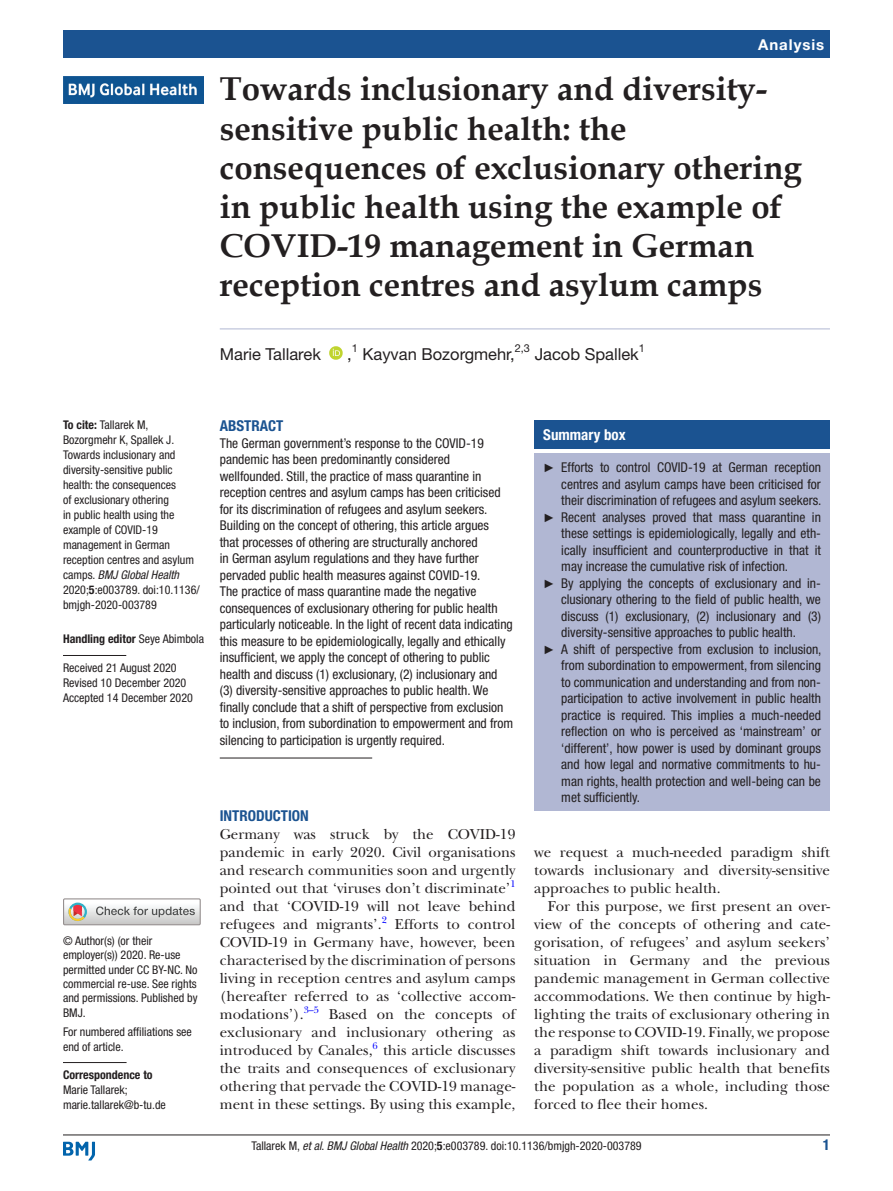
<style>
.page{position:relative;width:893px;height:1191px;background:#fff}
.page>*{position:absolute;margin:0;border:0;box-sizing:border-box;transform-origin:0 0}
.t1{font:700 33px/39px "Book Antiqua";color:#231f20}
.t2{font:16.5px "Helvetica Neue LT Std";color:#231f20}
.t3{font:15px/18px "New Baskerville";color:#231f20;text-align:justify}
.t4{font:700 condensed 15px "Helvetica Neue LT Std";color:#1b5391}
.t5{font:700 condensed 15px "Helvetica Neue LT Std";color:#fff}
.t6{font:700 15px "Helvetica Neue LT Std";letter-spacing:.065em;color:#fff}
.t7{font:condensed 13.5px/16.5px "Helvetica Neue LT Std";color:#231f20}
.t8{font:condensed 12px/15px "Helvetica Neue LT Std";color:#231f20}
.t9{font:700 condensed 12px "Helvetica Neue LT Std";color:#231f20}
.t10{font:10.95px "Helvetica Neue LT Std";color:#231f20}
.t11{font:9.9px "New Baskerville";color:#00f}
.s1{font-weight:700}
.s2{font-style:italic}
.s3{font-weight:400}
.s4{font-family:"Arial";font-stretch:normal;font-size:12px}
</style>
<div class="page">
<hr style="left:63px;top:1134px;width:767px;height:1px;background:#231f20">
<svg style="left:63px;top:1141px;width:32px;height:19px"></svg>
<div style="left:63px;top:898px;width:138px;height:27px;border:1px solid #969090"></div>
<svg style="left:64px;top:899px;width:136px;height:25px"></svg>
<hr style="left:220px;top:328px;width:610px;height:1px;background:#b1b7d3">
<svg style="left:329px;top:346px;width:14px;height:14px"></svg>
<div style="left:63px;top:31px;width:767px;height:27px;background:#1b5391"></div>
<hr style="left:63px;top:655px;width:63px;height:1px;background:#231f20">
<hr style="left:63px;top:1062px;width:64px;height:1px;background:#231f20">
<img style="left:63px;top:77px;width:141px;height:27px">
<hr style="left:220px;top:757px;width:152px;height:1px;background:#231f20">
<div style="left:534px;top:420px;width:296px;height:29px;background:#1b5391"></div>
<div style="left:534px;top:453px;width:296px;height:358px;background:#b1b7d3"></div>
<p class="t6" style="left:758px;top:35px;width:68px">Analysis</p>
<h1 class="t1" style="left:220px;top:70px;width:584px">Towards inclusionary and diversity&shy;sensitive public health: the consequences of exclusionary othering in public health using the example of COVID-19 management in German reception centres and asylum camps</h1>
<p class="t2" style="left:220px;top:344px;width:103px">Marie Tallarek</p>
<p class="t10" style="left:352px;top:342px;width:8px">1</p>
<p class="t2" style="left:362px;top:344px;width:154px">Kayvan Bozorgmehr,</p>
<p class="t10" style="left:515px;top:342px;width:17px">2,3</p>
<p class="t2" style="left:535px;top:344px;width:106px">Jacob Spallek</p>
<p class="t10" style="left:639px;top:342px;width:8px">1</p>
<p class="t2" style="left:347px;top:344px;width:6px">,</p>
<p class="t8" style="left:63px;top:417px;width:138px"><span class="s1">To cite:</span> Tallarek M,<br>Bozorgmehr K, Spallek J.<br>Towards inclusionary and diversity-sensitive public health: the consequences<br>of exclusionary othering<br>in public health using the example of COVID-19 management in German reception centres and asylum camps. <span class="s2">BMJ Global Health<br></span>2020;<span class="s1">5</span>:e003789. doi:10.1136/ bmjgh-2020-003789</p>
<p class="t9" style="left:63px;top:631px;width:142px">Handling editor <span class="s3">Seye Abimbola</span></p>
<p class="t8" style="left:63px;top:660px;width:131px">Received 21 August 2020<br>Revised 10 December 2020<br>Accepted 14 December 2020</p>
<p class="t8" style="left:63px;top:933px;width:136px;line-height:14.4px">© Author(s) (or their employer(s)) 2020. Re-use permitted under CC BY-NC. No commercial re-use. See rights and permissions. Published by<br>BMJ.</p>
<p class="t8" style="left:63px;top:1024px;width:130px">For numbered affiliations see end of article.</p>
<p class="t9" style="left:63px;top:1067px;width:91px">Correspondence to</p>
<p class="t8" style="left:63px;top:1082px;width:104px">Marie Tallarek; marie.tallarek@b-tu.de</p>
<p class="t4" style="left:220px;top:417px;width:65px">ABSTRACT</p>
<p class="t7" style="left:220px;top:435px;width:295px">The German government’s response to the COVID-19 pandemic has been predominantly considered wellfounded. Still, the practice of mass quarantine in reception centres and asylum camps has been criticised for its discrimination of refugees and asylum seekers.<br>Building on the concept of othering, this article argues<br>that processes of othering are structurally anchored<br>in German asylum regulations and they have further pervaded public health measures against COVID-19.<br>The practice of mass quarantine made the negative consequences of exclusionary othering for public health particularly noticeable. In the light of recent data indicating this measure to be epidemiologically, legally and ethically insufficient, we apply the concept of othering to public health and discuss (1) exclusionary, (2) inclusionary and (3) diversity-sensitive approaches to public health. We finally conclude that a shift of perspective from exclusion to inclusion, from subordination to empowerment and from silencing to participation is urgently required.</p>
<p class="t4" style="left:220px;top:807px;width:91px">INTRODUCTION</p>
<p class="t3" style="left:220px;top:825px;width:297px">Germany was struck by the COVID-19 pandemic in early 2020. Civil organisations and research communities soon and urgently pointed out that ‘viruses don’t discriminate’</p>
<p class="t11" style="left:510px;top:877px;width:7px">1</p>
<p class="t3" style="left:220px;top:897px;width:297px">and that ‘COVID-19 will not leave behind refugees and migrants’.</p>
<p class="t11" style="left:382px;top:913px;width:7px">2</p>
<p class="t3" style="left:220px;top:915px;width:297px;text-indent:175px">Efforts to control COVID-19 in Germany have, however, been characterised by the discrimination of persons living in reception centres and asylum camps (hereafter referred to as ‘collective accom&shy;modations’).</p>
<p class="t11" style="left:304px;top:1003px;width:17px">3–5</p>
<p class="t3" style="left:220px;top:1005px;width:297px;text-indent:109px">Based on the concepts of exclusionary and inclusionary othering as introduced by Canales,</p>
<p class="t11" style="left:373px;top:1039px;width:7px">6</p>
<p class="t3" style="left:220px;top:1041px;width:297px;text-indent:163px">this article discusses the traits and consequences of exclusionary othering that pervade the COVID-19 manage&shy;ment in these settings. By using this example,</p>
<p class="t5" style="left:543px;top:426px;width:84px">Summary box</p>
<p class="t7" style="left:543px;top:459px;width:279px"><span class="s4">►</span> Efforts to control COVID-19 at German reception</p>
<p class="t7" style="left:561px;top:475px;width:261px">centres and asylum camps have been criticised for</p>
<p class="t7" style="left:561px;top:492px;width:262px">their discrimination of refugees and asylum seekers.</p>
<p class="t7" style="left:543px;top:508px;width:279px"><span class="s4">►</span> Recent analyses proved that mass quarantine in</p>
<p class="t7" style="left:561px;top:525px;width:261px">these settings is epidemiologically, legally and eth-</p>
<p class="t7" style="left:561px;top:541px;width:261px">ically insufficient and counterproductive in that it</p>
<p class="t7" style="left:561px;top:558px;width:228px">may increase the cumulative risk of infection.</p>
<p class="t7" style="left:543px;top:574px;width:279px"><span class="s4">►</span> By applying the concepts of exclusionary and in-</p>
<p class="t7" style="left:561px;top:591px;width:261px">clusionary othering to the field of public health, we</p>
<p class="t7" style="left:561px;top:607px;width:261px">discuss (1) exclusionary, (2) inclusionary and (3)</p>
<p class="t7" style="left:561px;top:624px;width:236px">diversity-sensitive approaches to public health.</p>
<p class="t7" style="left:543px;top:640px;width:280px"><span class="s4">►</span> A shift of perspective from exclusion to inclusion,</p>
<p class="t7" style="left:561px;top:657px;width:261px">from subordination to empowerment, from silencing</p>
<p class="t7" style="left:561px;top:673px;width:261px">to communication and understanding and from non-</p>
<p class="t7" style="left:561px;top:690px;width:261px">participation to active involvement in public health</p>
<p class="t7" style="left:561px;top:706px;width:261px">practice is required. This implies a much-needed</p>
<p class="t7" style="left:561px;top:723px;width:261px">reflection on who is perceived as ‘mainstream’ or</p>
<p class="t7" style="left:561px;top:739px;width:261px">‘different’, how power is used by dominant groups</p>
<p class="t7" style="left:561px;top:756px;width:261px">and how legal and normative commitments to hu-</p>
<p class="t7" style="left:561px;top:772px;width:261px">man rights, health protection and well-being can be</p>
<p class="t7" style="left:561px;top:789px;width:80px">met sufficiently.</p>
<p class="t3" style="left:534px;top:843px;width:297px">we request a much-needed paradigm shift towards inclusionary and diversity-sensitive approaches to public health.</p>
<p class="t3" style="left:534px;top:897px;width:297px;text-indent:14px">For this purpose, we first present an over&shy;view of the concepts of othering and cate&shy;gorisation, of refugees’ and asylum seekers’ situation in Germany and the previous pandemic management in German collective accommodations. We then continue by high&shy;lighting the traits of exclusionary othering in the response to COVID-19. Finally, we propose a paradigm shift towards inclusionary and diversity-sensitive public health that benefits the population as a whole, including those forced to flee their homes.</p>
<p class="t8" style="left:251px;top:1137px;width:392px">Tallarek M, <span class="s2">et al</span>. <span class="s2">BMJ Global Health</span> 2020;<span class="s1">5</span>:e003789. doi:10.1136/bmjgh-2020-003789</p>
<p class="t4" style="left:823px;top:1135px;width:9px">1</p>
</div>
